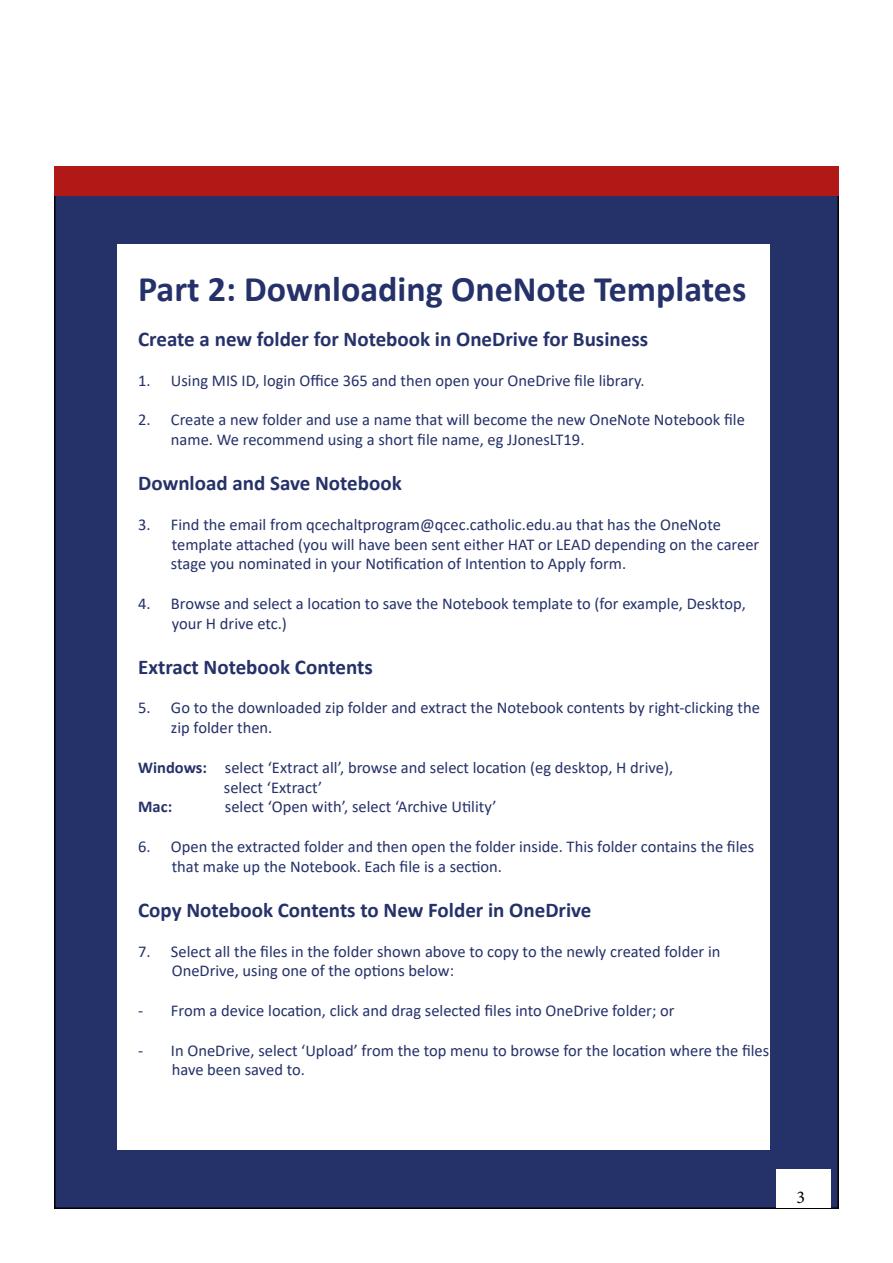
<style>
.page{position:relative;width:893px;height:1263px;background:#fff}
.page>*{position:absolute;margin:0;border:0;box-sizing:border-box;transform-origin:0 0}
.t1{font:700 36px "Calibri";color:#253169}
.t2{font:700 21px "Calibri";color:#253169}
.t3{font:18px "Minion Pro";color:#000}
.t4{font:16.5px/19.8px "Calibri";color:#253169}
.t5{font:700 16.5px "Calibri";color:#253169}
.s1{font-weight:700}
</style>
<div class="page">
<div style="left:55px;top:55px;width:783px;height:1153px;background:#253169"></div>
<div style="left:54px;top:54px;width:785px;height:142px;background:#fff"></div>
<div style="left:117px;top:244px;width:653px;height:906px;background:#fff"></div>
<div style="left:776px;top:1169px;width:54px;height:38px;background:#fff"></div>
<div style="left:54px;top:167px;width:785px;height:29px;background:#b11917"></div>
<h1 class="t1" style="left:138px;top:264px;width:610px">Part 2: Downloading OneNote Templates</h1>
<p class="t2" style="left:138px;top:324px;width:511px">Create a new folder for Notebook in OneDrive for Business</p>
<p class="t4" style="left:138px;top:370px;width:508px">1. Using MIS ID, login Office 365 and then open your OneDrive file library.</p>
<p class="t4" style="left:171px;top:410px;width:575px;text-indent:-33px">2. Create a new folder and use a name that will become the new OneNote Notebook file name. We recommend using a short file name, eg JJonesLT19.</p>
<p class="t2" style="left:138px;top:468px;width:265px">Download and Save Notebook</p>
<p class="t4" style="left:171px;top:514px;width:590px;text-indent:-33px">3. Find the email from qcechaltprogram@qcec.catholic.edu.au that has the OneNote template attached (you will have been sent either HAT or LEAD depending on the career stage you nominated in your Notification of Intention to Apply form.</p>
<p class="t4" style="left:172px;top:593px;width:576px;text-indent:-34px">4. Browse and select a location to save the Notebook template to (for example, Desktop, your H drive etc.)</p>
<p class="t2" style="left:138px;top:652px;width:236px">Extract Notebook Contents</p>
<p class="t4" style="left:171px;top:698px;width:590px;text-indent:-33px">5. Go to the downloaded zip folder and extract the Notebook contents by right-clicking the zip folder then.</p>
<p class="t4" style="left:224px;top:757px;width:451px;text-indent:-86px"><span class="s1">Windows:</span> select ‘Extract all’, browse and select location (eg desktop, H drive), select ‘Extract’</p>
<p class="t5" style="left:138px;top:795px;width:36px">Mac:</p>
<p class="t4" style="left:225px;top:797px;width:273px">select ‘Open with’, select ‘Archive Utility’</p>
<p class="t4" style="left:172px;top:836px;width:584px;text-indent:-34px">6. Open the extracted folder and then open the folder inside. This folder contains the files that make up the Notebook. Each file is a section.</p>
<p class="t2" style="left:138px;top:895px;width:455px">Copy Notebook Contents to New Folder in OneDrive</p>
<p class="t4" style="left:172px;top:941px;width:550px;text-indent:-34px">7. Select all the files in the folder shown above to copy to the newly created folder in<br>OneDrive, using one of the options below:</p>
<p class="t4" style="left:138px;top:1000px;width:538px">- From a device location, click and drag selected files into OneDrive folder; or</p>
<p class="t4" style="left:172px;top:1040px;width:599px;text-indent:-34px">- In OneDrive, select ‘Upload’ from the top menu to browse for the location where the files have been saved to.</p>
<p class="t3" style="left:796px;top:1185px;width:10px">3</p>
</div>
